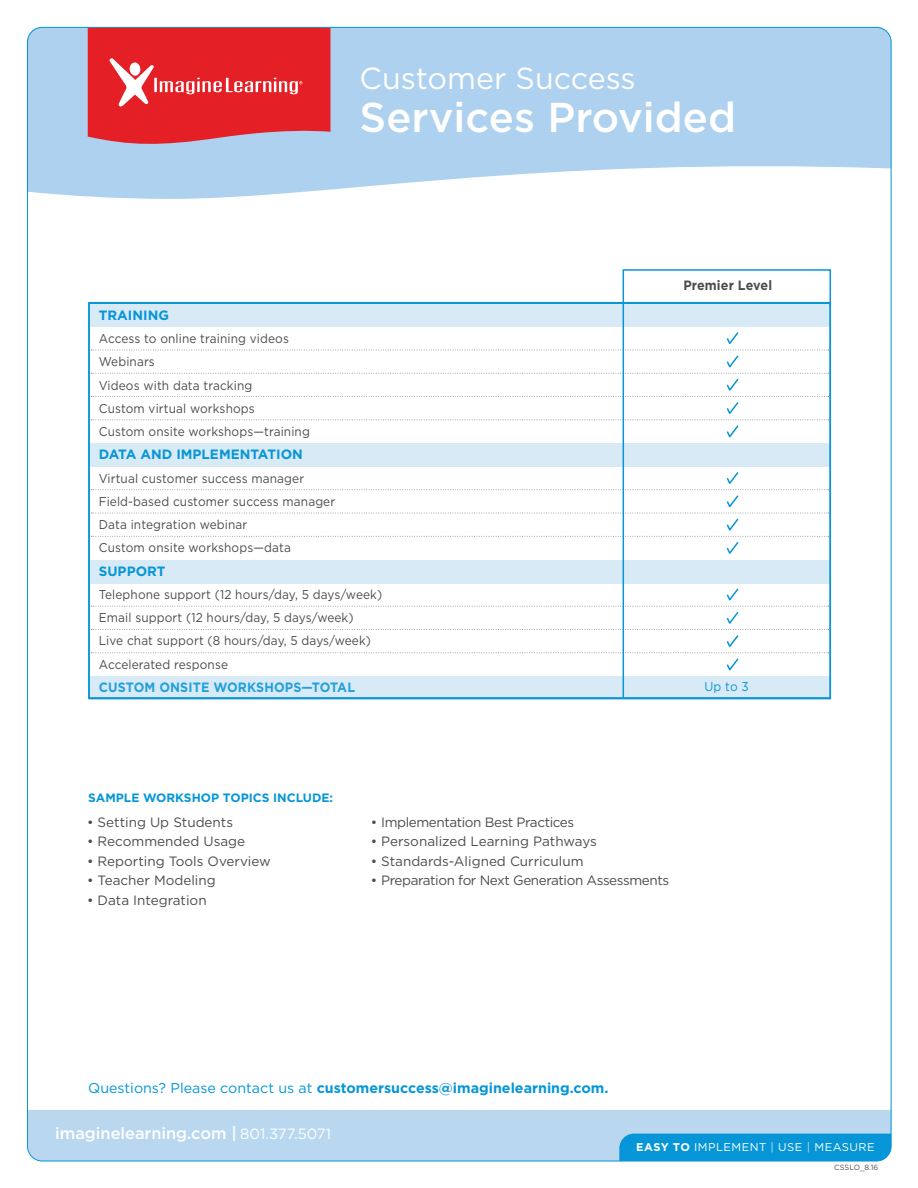
<style>
.page{position:relative;width:918px;height:1188px;background:#fff}
.page>*{position:absolute;margin:0;border:0;box-sizing:border-box;transform-origin:0 0}
.t1{font:500 41.7px "Gotham";color:#fff}
.t2{font:30.45px "Gotham";color:#fff}
.t3{font:500 16.35px "Gotham";color:#fff}
.t4{font:700 14.25px "Gotham";color:#0696d7}
.t5{font:13.5px "Gotham";color:#4b4c4d}
.t6{font:13.5px "Gotham";letter-spacing:-.03em;color:#4b4c4d}
.t7{font:700 13.5px "Gotham";color:#0696d7}
.t8{font:700 13.5px "Gotham";letter-spacing:.01em;color:#21a1db;scale:.93 1}
.PARAGRAPHS{font:700 13.5px "Gotham";letter-spacing:.01em;color:#4b4c4d;scale:.93 1}
.PARAGRAPHS-2{font:12.75px "Gotham";letter-spacing:.01em;color:#4b4c4d;scale:.93 1}
.PARAGRAPHS-3{font:12.75px "Gotham";color:#0696d7;scale:.93 1}
.t9{font:700 12.15px "Gotham";color:#0696d7}
.t10{font:11.25px "Gotham";letter-spacing:.04em;color:#fff}
.bullet_list{font:7.5px "Gotham";color:#4b4c4d}
.s1{font-weight:400}
.s2{font-weight:400;font-size:14.85px}
.s3{font-weight:700}
.s4{color:#cee2f4}
</style>
<div class="page">
<div style="left:89px;top:443px;width:741px;height:24px;background:#d9eaf7"></div>
<div style="left:28px;top:1110px;width:862px;height:51px;background:#b9d8f0"></div>
<svg style="left:27px;top:27px;width:863px;height:172px;background:#b6d6ef"></svg>
<div style="left:619px;top:1134px;width:272px;height:27px;background:#0696d7"></div>
<svg style="left:88px;top:28px;width:242px;height:118px;background:#e1383f"></svg>
<div style="left:89px;top:560px;width:741px;height:23px;background:#d9eaf7"></div>
<div style="left:89px;top:676px;width:741px;height:24px;background:#d9eaf7"></div>
<div style="left:89px;top:304px;width:741px;height:23px;background:#d9eaf7"></div>
<svg style="left:622px;top:269px;width:210px;height:430px"></svg>
<div style="left:88px;top:302px;width:743px;height:397px;border:2px solid #0696d7"></div>
<svg style="left:91px;top:330px;width:738px;height:109px"></svg>
<svg style="left:91px;top:587px;width:738px;height:86px"></svg>
<svg style="left:91px;top:470px;width:738px;height:86px"></svg>
<p class="t2" style="left:360px;top:59px;width:278px">Customer Success</p>
<p class="t1" style="left:360px;top:90px;width:378px">Services Provided</p>
<p class="t7" style="left:99px;top:306px;width:72px">TRAINING</p>
<p class="PARAGRAPHS-2" style="left:99px;top:330px;width:206px">Access to online training videos</p>
<p class="PARAGRAPHS-2" style="left:99px;top:354px;width:62px">Webinars</p>
<p class="PARAGRAPHS-2" style="left:99px;top:377px;width:167px">Videos with data tracking</p>
<p class="PARAGRAPHS-2" style="left:99px;top:400px;width:169px">Custom virtual workshops</p>
<p class="PARAGRAPHS-2" style="left:99px;top:423px;width:228px">Custom onsite workshops—training</p>
<p class="t7" style="left:99px;top:446px;width:206px">DATA AND IMPLEMENTATION</p>
<p class="PARAGRAPHS-2" style="left:99px;top:470px;width:222px">Virtual customer success manager</p>
<p class="PARAGRAPHS-2" style="left:99px;top:493px;width:256px">Field-based customer success manager</p>
<p class="PARAGRAPHS-2" style="left:99px;top:516px;width:161px">Data integration webinar</p>
<p class="PARAGRAPHS-2" style="left:99px;top:540px;width:208px">Custom onsite workshops—data</p>
<p class="t7" style="left:99px;top:562px;width:68px">SUPPORT</p>
<p class="PARAGRAPHS-2" style="left:99px;top:586px;width:306px">Telephone support (12 hours/day, 5 days/week)</p>
<p class="PARAGRAPHS-2" style="left:99px;top:609px;width:276px">Email support (12 hours/day, 5 days/week)</p>
<p class="PARAGRAPHS-2" style="left:99px;top:633px;width:294px">Live chat support (8 hours/day, 5 days/week)</p>
<p class="PARAGRAPHS-2" style="left:99px;top:656px;width:141px">Accelerated response</p>
<p class="t8" style="left:99px;top:678px;width:277px">CUSTOM ONSITE WORKSHOPS—TOTAL</p>
<p class="PARAGRAPHS" style="left:683px;top:277px;width:97px">Premier Level</p>
<p class="PARAGRAPHS-3" style="left:705px;top:678px;width:49px">Up to 3</p>
<p class="t9" style="left:88px;top:790px;width:247px">SAMPLE WORKSHOP TOPICS INCLUDE:</p>
<p class="t5" style="left:87px;top:813px;width:147px">• Setting Up Students</p>
<p class="t5" style="left:87px;top:833px;width:160px">• Recommended Usage</p>
<p class="t5" style="left:87px;top:853px;width:185px">• Reporting Tools Overview</p>
<p class="t5" style="left:87px;top:872px;width:130px">• Teacher Modeling</p>
<p class="t5" style="left:87px;top:892px;width:121px">• Data Integration</p>
<p class="t6" style="left:371px;top:813px;width:205px">• Implementation Best Practices</p>
<p class="t5" style="left:371px;top:833px;width:228px">• Personalized Learning Pathways</p>
<p class="t5" style="left:371px;top:853px;width:214px">• Standards-Aligned Curriculum</p>
<p class="t6" style="left:371px;top:872px;width:300px">• Preparation for Next Generation Assessments</p>
<p class="t4" style="left:88px;top:1078px;width:522px"><span class="s1">Questions? Please contact us at</span> customersuccess@imaginelearning.com.</p>
<p class="t3" style="left:55px;top:1123px;width:278px">imaginelearning.com | <span class="s2">801.377.5071</span></p>
<p class="t10" style="left:636px;top:1139px;width:240px"><span class="s3">EASY TO</span> IMPLEMENT <span class="s4">|</span> USE <span class="s4">|</span> MEASURE</p>
<p class="bullet_list" style="left:834px;top:1163px;width:46px">CSSLO_8.16</p>
</div>
